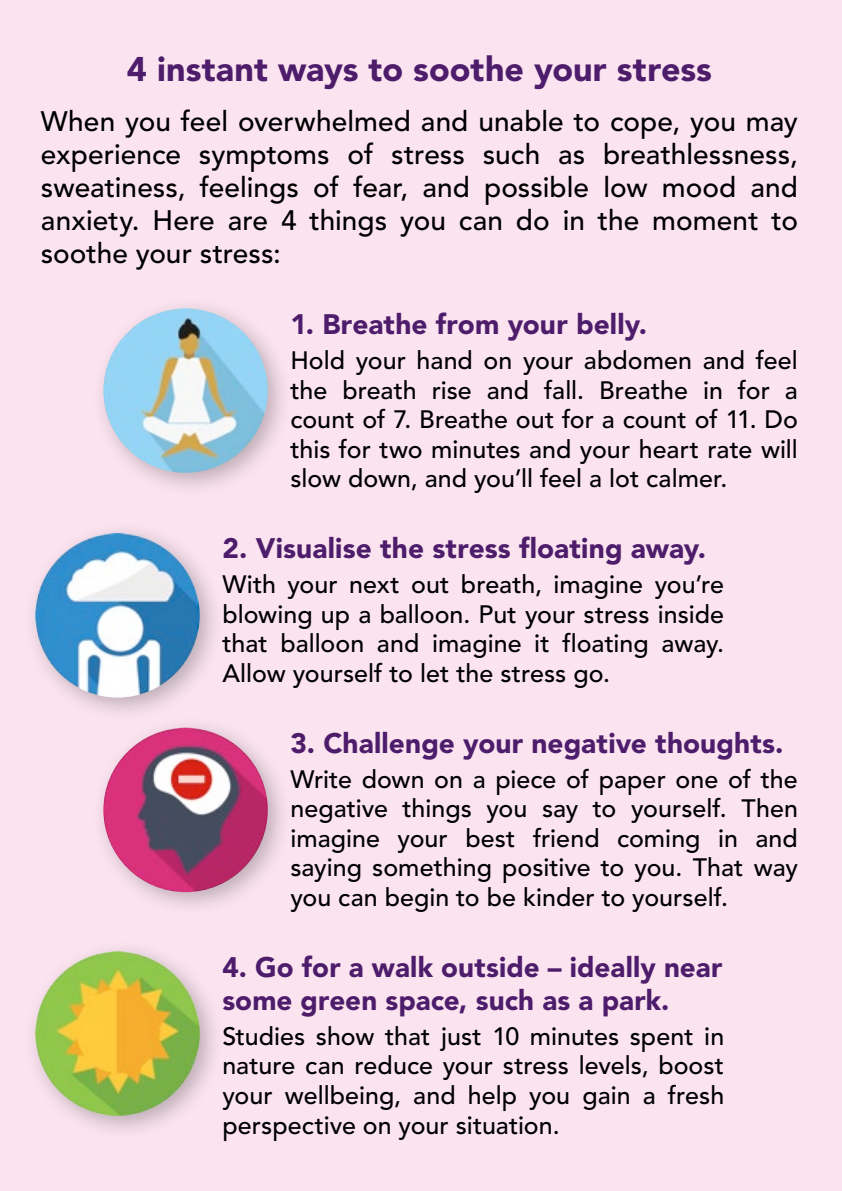
<style>
.page{position:relative;width:842px;height:1191px;background:#fbe4f0}
.page>*{position:absolute;margin:0;border:0;box-sizing:border-box;transform-origin:0 0}
.t1{font:900 34px "Avenir";color:#4d1c6b}
.t2{font:500 28px/33px "Avenir";color:#000;text-align:justify}
.t3{font:900 28px/33px "Avenir";letter-spacing:.005em;color:#4d1c6b}
.t4{font:500 25px/29.6px "Avenir";color:#000;text-align:justify}
</style>
<div class="page">
<hr style="left:0;top:0;width:840px;height:1px;background:#4d1c6b">
<div style="left:23px;top:520px;width:201px;height:202px;background:#000;opacity:.25"></div>
<img style="left:35px;top:533px;width:165px;height:164px;border-radius:82px">
<div style="left:91px;top:295px;width:201px;height:202px;background:#000;opacity:.25"></div>
<img style="left:103px;top:308px;width:165px;height:165px;border-radius:82px">
<div style="left:23px;top:938px;width:201px;height:202px;background:#000;opacity:.25"></div>
<img style="left:35px;top:951px;width:165px;height:164px;border-radius:82px">
<div style="left:91px;top:715px;width:201px;height:201px;background:#000;opacity:.25"></div>
<img style="left:103px;top:727px;width:165px;height:165px;border-radius:82px">
<svg style="left:826px;top:0;width:14px;height:1px"></svg>
<h1 class="t1" style="left:127px;top:48px;width:587px">4 instant ways to soothe your stress</h1>
<p class="t2" style="left:41px;top:105px;width:758px">When you feel overwhelmed and unable to cope, you may experience symptoms of stress such as breathlessness, sweatiness, feelings of fear, and possible low mood and anxiety. Here are 4 things you can do in the moment to soothe your stress:</p>
<p class="t3" style="left:290px;top:307px;width:358px">1. Breathe from your belly.</p>
<p class="t4" style="left:290px;top:346px;width:509px">Hold your hand on your abdomen and feel the breath rise and fall. Breathe in for a count of 7. Breathe out for a count of 11. Do this for two minutes and your heart rate will slow down, and you’ll feel a lot calmer.</p>
<p class="t3" style="left:222px;top:531px;width:485px">2. Visualise the stress floating away.</p>
<p class="t4" style="left:222px;top:570px;width:503px">With your next out breath, imagine you’re blowing up a balloon. Put your stress inside that balloon and imagine it floating away.<br>Allow yourself to let the stress go.</p>
<p class="t3" style="left:290px;top:726px;width:495px">3. Challenge your negative thoughts.</p>
<p class="t4" style="left:290px;top:765px;width:509px">Write down on a piece of paper one of the negative things you say to yourself. Then imagine your best friend coming in and saying something positive to you. That way you can begin to be kinder to yourself.</p>
<p class="t3" style="left:222px;top:950px;width:501px">4. Go for a walk outside – ideally near some green space, such as a park.</p>
<p class="t4" style="left:222px;top:1022px;width:503px">Studies show that just 10 minutes spent in nature can reduce your stress levels, boost your wellbeing, and help you gain a fresh perspective on your situation.</p>
</div>
